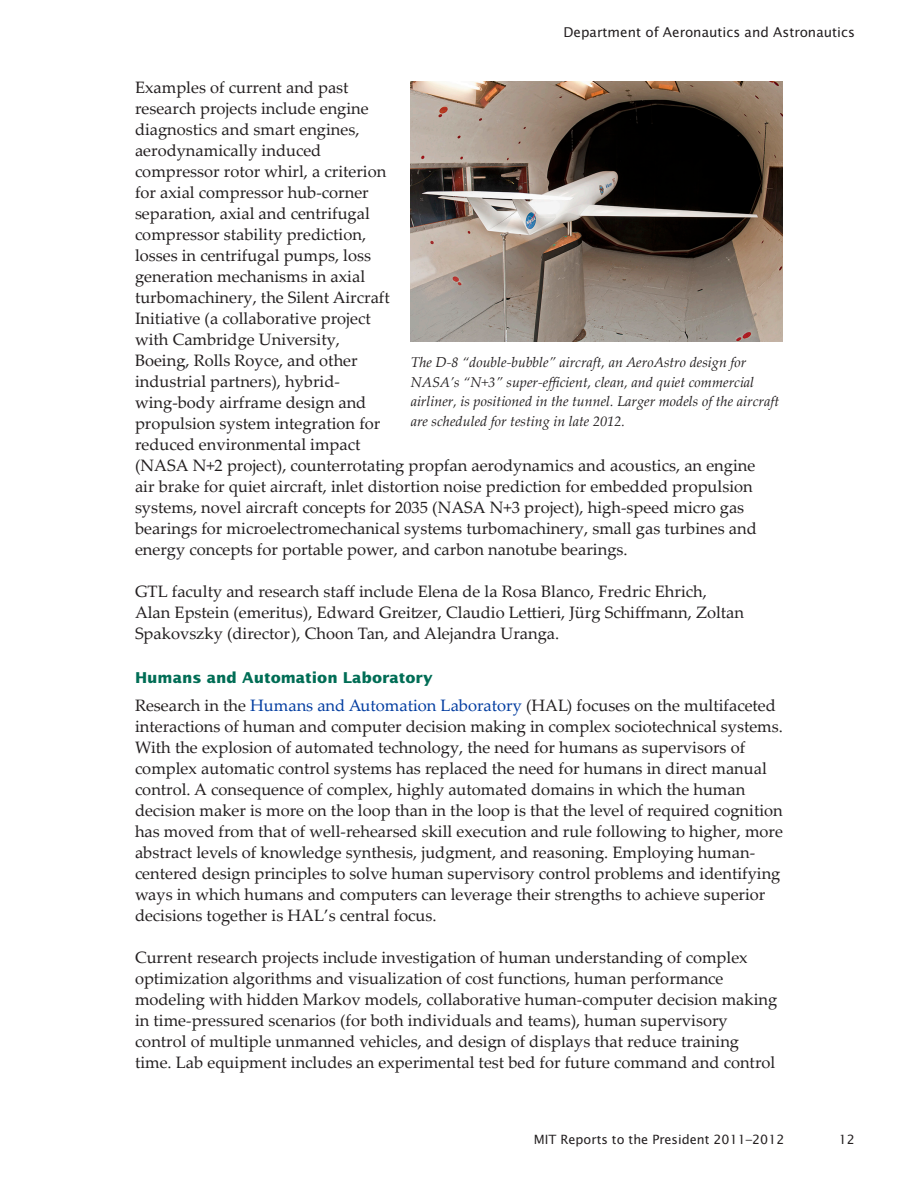
<style>
.page{position:relative;width:918px;height:1188px;background:#fff}
.page>*{position:absolute;margin:0;border:0;box-sizing:border-box;transform-origin:0 0}
.t1{font:16.5px/21px "Palatino Linotype";color:#231f20}
.Heading_3{font:700 15px "Lucida Sans Std";color:#006d55}
.t2{font:italic 14.25px/19.5px "Palatino Linotype";color:#231f20}
.t3{font:13.5px "Lucida Sans Std";color:#231f20}
.t4{font:12.75px "Lucida Sans Std";color:#231f20}
.s1{color:#003ca0}
</style>
<div class="page">
<img style="left:411px;top:81px;width:372px;height:261px">
<p class="t3" style="left:563px;top:25px;width:293px">Department of Aeronautics and Astronautics</p>
<p class="t1" style="left:135px;top:76px;width:623px">Examples of current and past<br>research projects include engine<br>diagnostics and smart engines,<br>aerodynamically induced<br>compressor rotor whirl, a criterion<br>for axial compressor hub-corner<br>separation, axial and centrifugal<br>compressor stability prediction,<br>losses in centrifugal pumps, loss<br>generation mechanisms in axial<br>turbomachinery, the Silent Aircraft<br>Initiative (a collaborative project<br>with Cambridge University,<br>Boeing, Rolls Royce, and other<br>industrial partners), hybrid-<br>wing-body airframe design and<br>propulsion system integration for<br>reduced environmental impact<br>(NASA N+2 project), counterrotating propfan aerodynamics and acoustics, an engine air brake for quiet aircraft, inlet distortion noise prediction for embedded propulsion systems, novel aircraft concepts for 2035 (NASA N+3 project), high-speed micro gas bearings for microelectromechanical systems turbomachinery, small gas turbines and energy concepts for portable power, and carbon nanotube bearings.</p>
<p class="t1" style="left:135px;top:580px;width:611px">GTL faculty and research staff include Elena de la Rosa Blanco, Fredric Ehrich,<br>Alan Epstein (emeritus), Edward Greitzer, Claudio Lettieri, Jürg Schiffmann, Zoltan<br>Spakovszky (director), Choon Tan, and Alejandra Uranga.</p>
<p class="Heading_3" style="left:135px;top:669px;width:299px">Humans and Automation Laboratory</p>
<p class="t1" style="left:135px;top:694px;width:650px">Research in the <span class="s1">Humans and Automation Laboratory</span> (HAL) focuses on the multifaceted interactions of human and computer decision making in complex sociotechnical systems.<br>With the explosion of automated technology, the need for humans as supervisors of complex automatic control systems has replaced the need for humans in direct manual control. A consequence of complex, highly automated domains in which the human decision maker is more on the loop than in the loop is that the level of required cognition has moved from that of well-rehearsed skill execution and rule following to higher, more abstract levels of knowledge synthesis, judgment, and reasoning. Employing human&shy;centered design principles to solve human supervisory control problems and identifying ways in which humans and computers can leverage their strengths to achieve superior decisions together is HAL’s central focus.</p>
<p class="t1" style="left:135px;top:946px;width:644px">Current research projects include investigation of human understanding of complex optimization algorithms and visualization of cost functions, human performance modeling with hidden Markov models, collaborative human-computer decision making in time-pressured scenarios (for both individuals and teams), human supervisory control of multiple unmanned vehicles, and design of displays that reduce training time. Lab equipment includes an experimental test bed for future command and control</p>
<p class="t2" style="left:411px;top:352px;width:370px">The D-8 “double-bubble” aircraft, an AeroAstro design for NASA’s “N+3” super-efficient, clean, and quiet commercial airliner, is positioned in the tunnel. Larger models of the aircraft are scheduled for testing in late 2012.</p>
<p class="t4" style="left:534px;top:1132px;width:252px">MIT Reports to the President 2011–2012</p>
<p class="t4" style="left:839px;top:1132px;width:18px">12</p>
</div>
